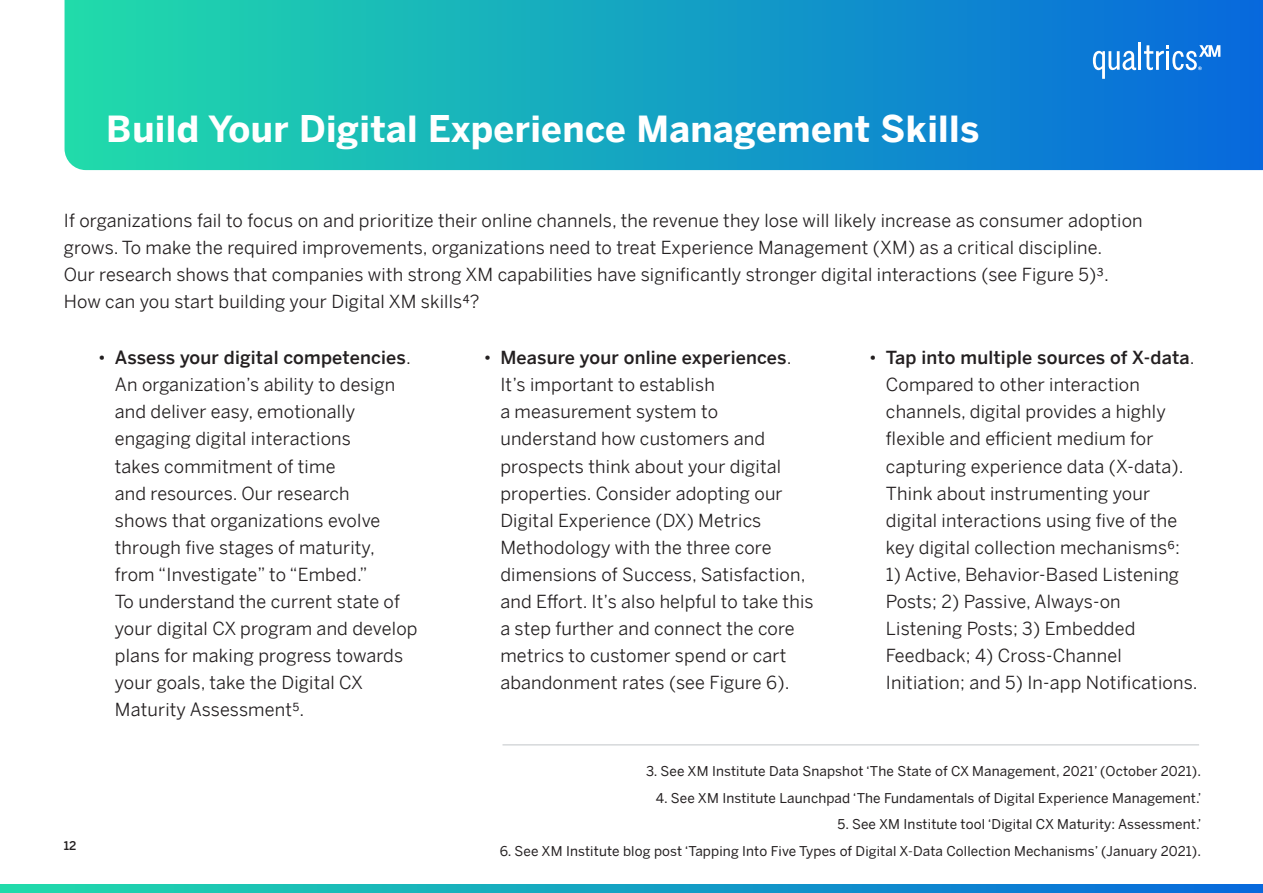
<style>
.page{position:relative;width:1263px;height:893px;background:#fff}
.page>*{position:absolute;margin:0;border:0;box-sizing:border-box;transform-origin:0 0}
.H_1{font:700 36px "Benton Sans";letter-spacing:.01em;color:#fff}
.Body{font:18px/27px "Benton Sans";letter-spacing:.01em;color:#231f20}
.Soureces{font:13.5px "Benton Sans";letter-spacing:.01em;color:#231f20}
.t1{font:500 12px "Benton Sans";color:#231f20}
.s1{font-weight:500}
</style>
<div class="page">
<svg style="left:65px;top:0;width:1198px;height:170px;background:#14a2c3"></svg>
<svg style="left:0;top:884px;width:1263px;height:9px;background:#14a1c3"></svg>
<svg style="left:1093px;top:51px;width:43px;height:28px"></svg>
<hr style="left:1138px;top:43px;width:3px;height:27px;background:#fff">
<svg style="left:1144px;top:45px;width:76px;height:25px"></svg>
<hr style="left:502px;top:744px;width:697px;height:1px;background:#c8ccce">
<p class="H_1" style="left:106px;top:102px;width:874px">Build Your Digital Experience Management Skills</p>
<p class="Body" style="left:64px;top:206px;width:1080px">If organizations fail to focus on and prioritize their online channels, the revenue they lose will likely increase as consumer adoption grows. To make the required improvements, organizations need to treat Experience Management (XM) as a critical discipline.<br>Our research shows that companies with strong XM capabilities have significantly stronger digital interactions (see Figure 5)3.<br>How can you start building your Digital XM skills4?</p>
<p class="Body" style="left:115px;top:343px;width:304px;text-indent:-17px">• <span class="s1">Assess your digital competencies</span>.<br>An organization’s ability to design and deliver easy, emotionally engaging digital interactions<br>takes commitment of time<br>and resources. Our research<br>shows that organizations evolve through five stages of maturity, from “Investigate” to “Embed.”<br>To understand the current state of your digital CX program and develop plans for making progress towards your goals, take the Digital CX<br>Maturity Assessment5.</p>
<p class="Body" style="left:500px;top:343px;width:315px;text-indent:-17px">• <span class="s1">Measure your online experiences</span>.<br>It’s important to establish<br>a measurement system to understand how customers and prospects think about your digital properties. Consider adopting our Digital Experience (DX) Metrics Methodology with the three core dimensions of Success, Satisfaction, and Effort. It’s also helpful to take this a step further and connect the core metrics to customer spend or cart abandonment rates (see Figure 6).</p>
<p class="Body" style="left:886px;top:343px;width:310px;text-indent:-17px">• <span class="s1">Tap into multiple sources of X-data</span>.<br>Compared to other interaction channels, digital provides a highly flexible and efficient medium for capturing experience data (X-data).<br>Think about instrumenting your digital interactions using five of the key digital collection mechanisms6:</p>
<p class="Body" style="left:886px;top:559px;width:313px">1) Active, Behavior-Based Listening Posts; 2) Passive, Always-on Listening Posts; 3) Embedded Feedback; 4) Cross-Channel Initiation; and 5) In-app Notifications.</p>
<p class="t1" style="left:64px;top:837px;width:14px">12</p>
<p class="Soureces" style="left:646px;top:762px;width:556px">3. See XM Institute Data Snapshot ‘The State of CX Management, 2021’ (October 2021).</p>
<p class="Soureces" style="left:656px;top:788px;width:547px">4. See XM Institute Launchpad ‘The Fundamentals of Digital Experience Management.’</p>
<p class="Soureces" style="left:838px;top:815px;width:365px">5. See XM Institute tool ‘Digital CX Maturity: Assessment.’</p>
<p class="Soureces" style="left:500px;top:841px;width:703px">6. See XM Institute blog post ‘Tapping Into Five Types of Digital X-Data Collection Mechanisms’ (January 2021).</p>
</div>
